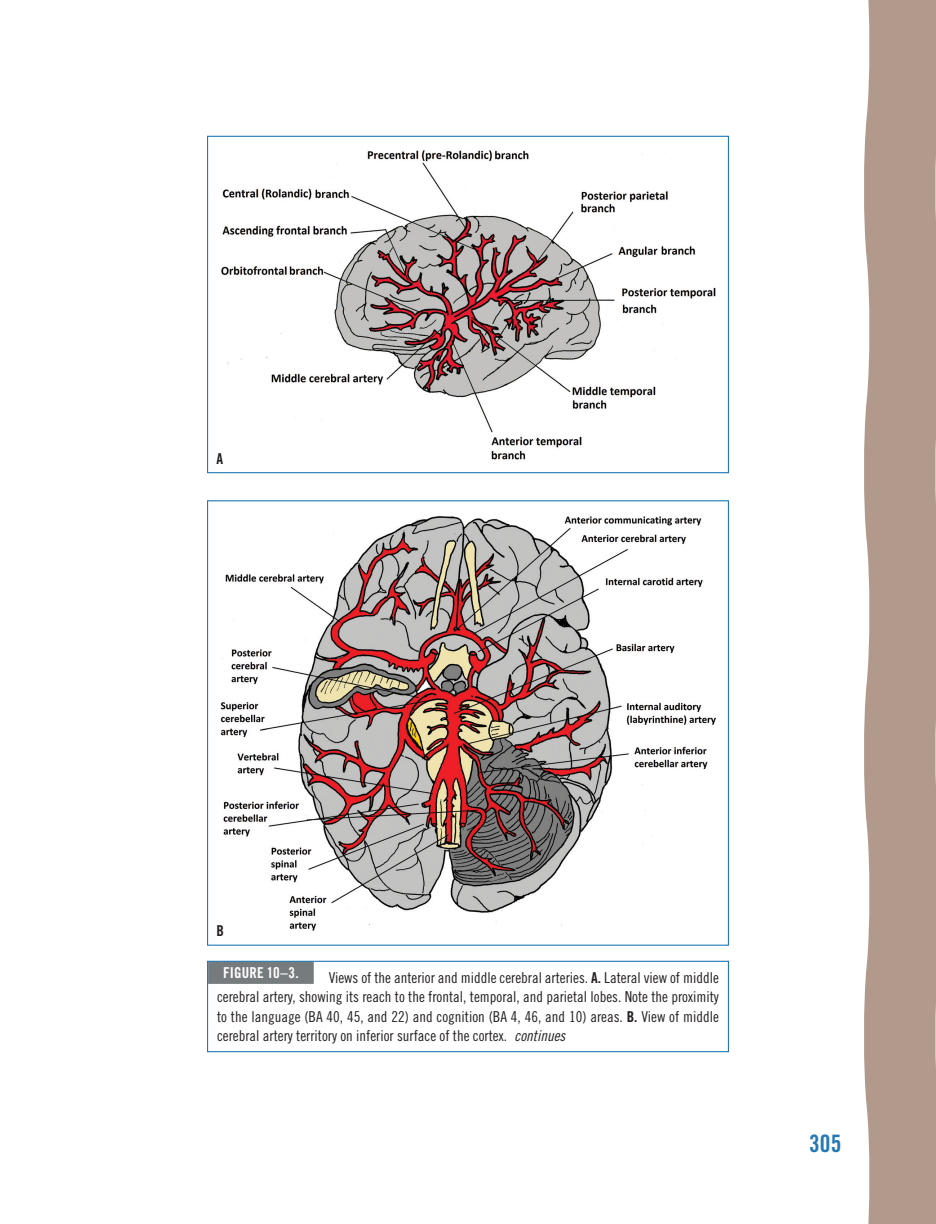
<style>
.page{position:relative;width:936px;height:1224px;background:#fff}
.page>*{position:absolute;margin:0;border:0;box-sizing:border-box;transform-origin:0 0}
.t1{font:24px "Trade Gothic Bold Cond Twenty";color:#2378b5}
.t2{font:15px/19.5px "Trade Gothic Cond Eighteen";color:#231f20;text-align:justify}
.t3{font:15px "Trade Gothic Bold Cond Twenty";letter-spacing:.005em;color:#fff}
.t4{font:15px "Trade Gothic Bold Cond Twenty";color:#231f20}
.s1{font-family:"Trade Gothic Bold Cond Twenty"}
.s2{font-family:"Trade Gothic Cond Eighteen Obl"}
</style>
<div class="page">
<div style="left:864px;top:0;width:72px;height:1224px;background:#b19a8b"></div>
<img style="left:221px;top:150px;width:495px;height:309px">
<img style="left:220px;top:516px;width:496px;height:415px">
<div style="left:208px;top:961px;width:106px;height:23px;background:#767b7d"></div>
<div style="left:207px;top:961px;width:522px;height:91px;border:1px solid #2378b5"></div>
<p class="t4" style="left:217px;top:449px;width:8px">A</p>
<p class="t4" style="left:217px;top:922px;width:9px">B</p>
<p class="t3" style="left:208px;top:964px;width:92px">FIGURE 10–3.</p>
<p class="t2" style="left:217px;top:967px;width:503px;text-indent:112px">Views of the anterior and middle cerebral arteries. <span class="s1">A.</span> Lateral view of middle cerebral artery, showing its reach to the frontal, temporal, and parietal lobes. Note the proximity to the language (BA 40, 45, and 22) and cognition (BA 4, 46, and 10) areas. <span class="s1">B.</span> View of middle cerebral artery territory on inferior surface of the cortex. <span class="s2">continues</span></p>
<h1 class="t1" style="left:809px;top:1129px;width:34px">305</h1>
</div>
